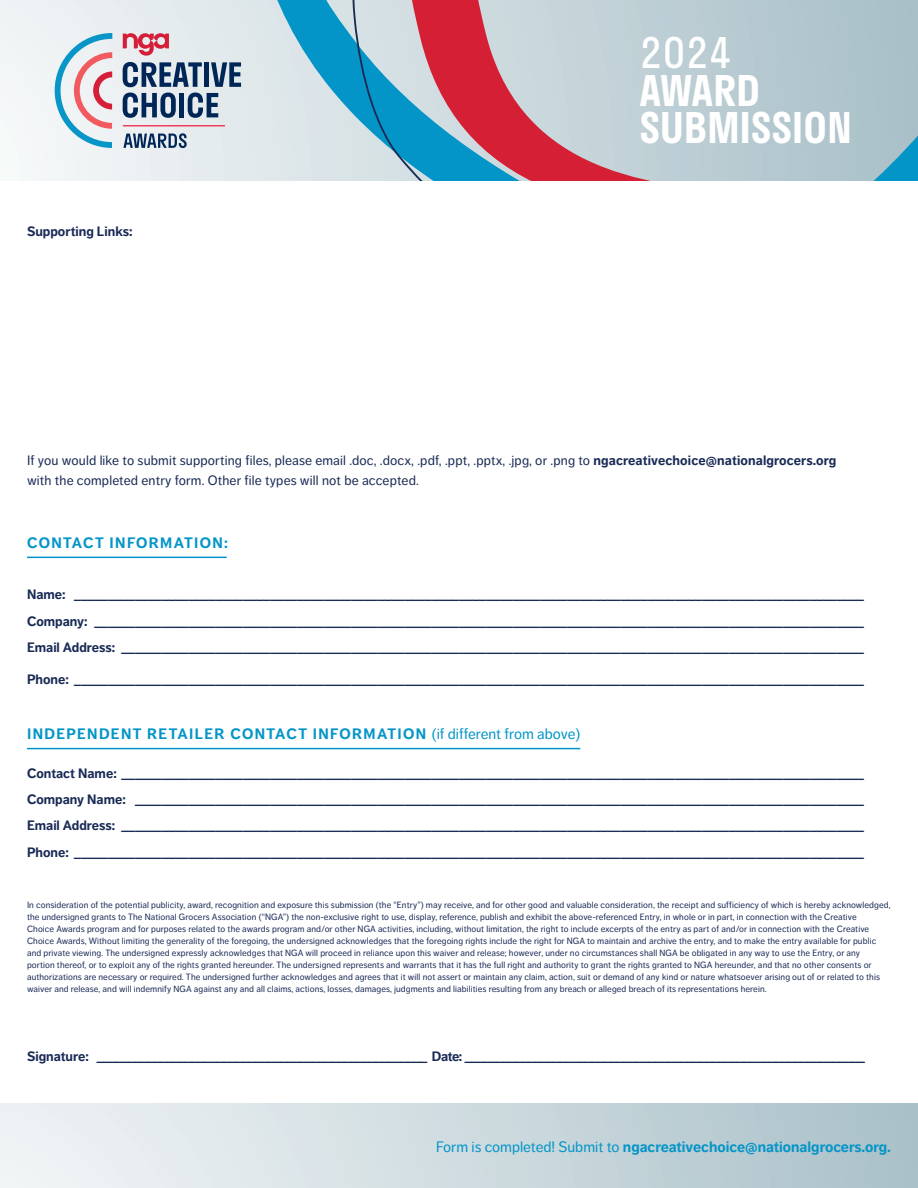
<style>
.page{position:relative;width:918px;height:1188px;background:#fff}
.page>*{position:absolute;margin:0;border:0;box-sizing:border-box;transform-origin:0 0}
.t1{font:600 41.25px/37.7px "Stratos";letter-spacing:.01em;color:#fff}
.t2{font:41.25px "Stratos";color:#fff}
.t3{font:700 15px "Dagny Pro";letter-spacing:.09em;color:#0495c8}
.t4{font:700 15px "Dagny Pro";color:#0495c8}
.t5{font:700 13.5px/26.2px "Dagny Pro";color:#192a55;text-align:justify}
.t6{font:13.5px/19.5px "Dagny Pro";letter-spacing:.01em;color:#192a55}
.t7{font:9px/12px "Dagny Pro";letter-spacing:.01em;color:#192a55}
.s1{font-weight:700}
.s2{font-weight:400}
</style>
<div class="page">
<hr style="left:27px;top:557px;width:200px;height:1px;background:#0495c8">
<hr style="left:27px;top:748px;width:553px;height:1px;background:#0495c8">
<img style="left:0;top:0;width:252px;height:180px">
<svg style="left:252px;top:0;width:97px;height:180px;background:#aad3e1"></svg>
<svg style="left:349px;top:0;width:569px;height:180px;background:#afb2be"></svg>
<svg style="left:123px;top:62px;width:79px;height:25px;background:#6a819c"></svg>
<div style="left:204px;top:62px;width:5px;height:25px;background:#002657"></div>
<svg style="left:211px;top:62px;width:30px;height:25px"></svg>
<svg style="left:123px;top:93px;width:53px;height:25px"></svg>
<div style="left:179px;top:93px;width:5px;height:24px;background:#002657"></div>
<svg style="left:188px;top:93px;width:30px;height:25px"></svg>
<svg style="left:123px;top:133px;width:64px;height:15px"></svg>
<hr style="left:123px;top:125px;width:102px;height:1px;background:#ed1a3c">
<svg style="left:55px;top:33px;width:57px;height:115px"></svg>
<svg style="left:123px;top:32px;width:46px;height:24px"></svg>
<h3 class="t5" style="left:27px;top:218px;width:107px">Supporting Links:</h3>
<h1 class="t2" style="left:640px;top:20px;width:94px">2024</h1>
<h1 class="t1" style="left:640px;top:70px;width:214px">AWARD<br>SUBMISSION</h1>
<h3 class="t6" style="left:27px;top:451px;width:811px">If you would like to submit supporting files, please email .doc, .docx, .pdf, .ppt, .pptx, .jpg, or .png to <span class="s1">ngacreativechoice@nationalgrocers.org </span>with the completed entry form. Other file types will not be accepted.</h3>
<h2 class="t3" style="left:27px;top:534px;width:202px">CONTACT INFORMATION:</h2>
<p class="t5" style="left:27px;top:582px;width:838px">Name: _____________________________________________________________________________________________________________________ Company: __________________________________________________________________________________________________________________ Email Address: ______________________________________________________________________________________________________________</p>
<h3 class="t5" style="left:27px;top:666px;width:838px">Phone: _____________________________________________________________________________________________________________________</h3>
<h2 class="t3" style="left:27px;top:725px;width:555px">INDEPENDENT RETAILER CONTACT INFORMATION <span class="s2">(if different from above)</span></h2>
<p class="t5" style="left:27px;top:760px;width:838px">Contact Name: ______________________________________________________________________________________________________________ Company Name: ____________________________________________________________________________________________________________ Email Address: ______________________________________________________________________________________________________________ Phone: _____________________________________________________________________________________________________________________</p>
<p class="t7" style="left:27px;top:899px;width:865px">In consideration of the potential publicity, award, recognition and exposure this submission (the “Entry”) may receive, and for other good and valuable consideration, the receipt and sufficiency of which is hereby acknowledged, the undersigned grants to The National Grocers Association (“NGA”) the non-exclusive right to use, display, reference, publish and exhibit the above-referenced Entry, in whole or in part, in connection with the Creative<br>Choice Awards program and for purposes related to the awards program and/or other NGA activities, including, without limitation, the right to include excerpts of the entry as part of and/or in connection with the Creative Choice Awards, Without limiting the generality of the foregoing, the undersigned acknowledges that the foregoing rights include the right for NGA to maintain and archive the entry, and to make the entry available for public and private viewing. The undersigned expressly acknowledges that NGA will proceed in reliance upon this waiver and release; however, under no circumstances shall NGA be obligated in any way to use the Entry, or any<br>portion thereof, or to exploit any of the rights granted hereunder. The undersigned represents and warrants that it has the full right and authority to grant the rights granted to NGA hereunder, and that no other consents or authorizations are necessary or required. The undersigned further acknowledges and agrees that it will not assert or maintain any claim, action, suit or demand of any kind or nature whatsoever arising out of or related to this waiver and release, and will indemnify NGA against any and all claims, actions, losses, damages, judgments and liabilities resulting from any breach or alleged breach of its representations herein.</p>
<h3 class="t5" style="left:27px;top:1044px;width:839px">Signature: ____________________________________________________ Date: _______________________________________________________________</h3>
<h2 class="t4" style="left:436px;top:1138px;width:456px"><span class="s2">Form is completed! Submit to</span> ngacreativechoice@nationalgrocers.org.</h2>
</div>
